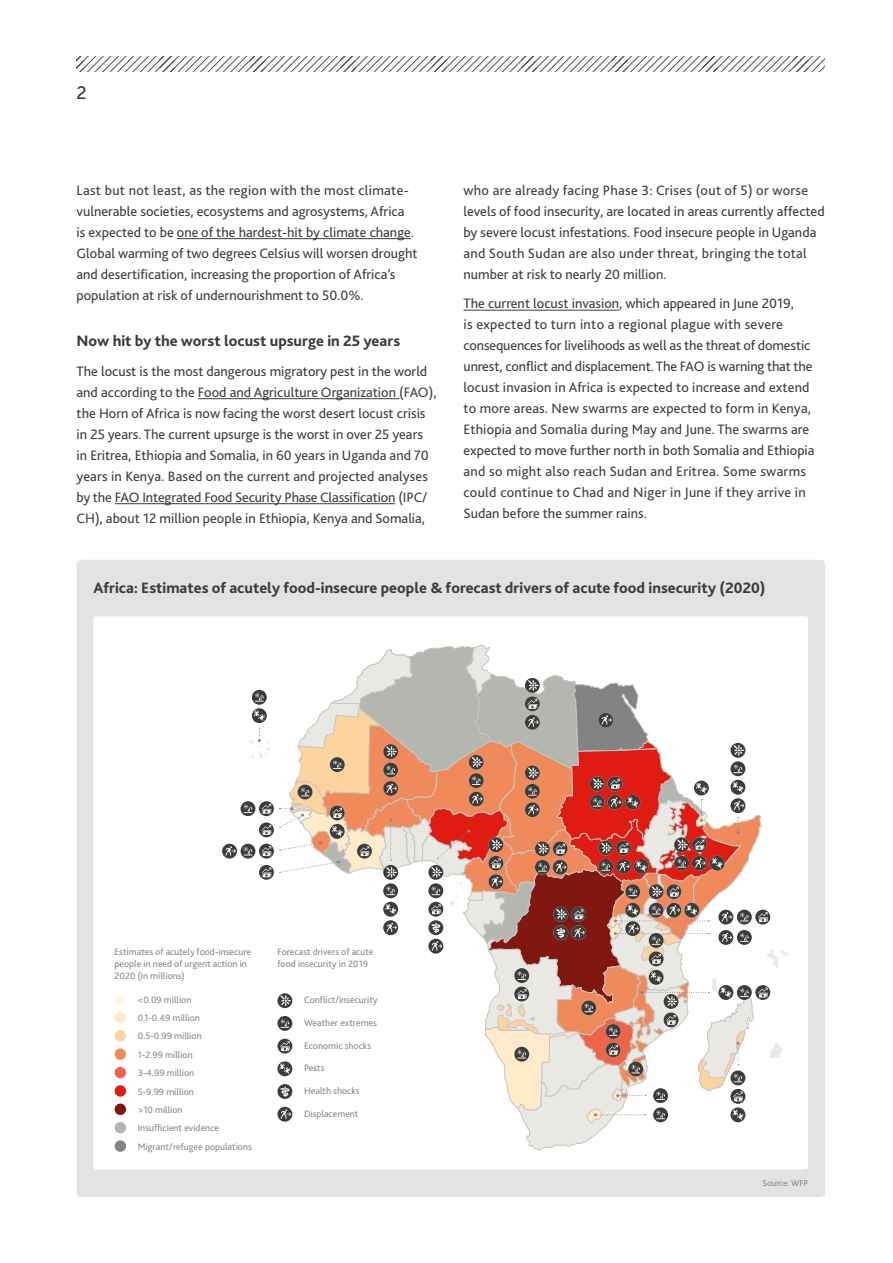
<style>
.page{position:relative;width:893px;height:1263px;background:#fff}
.page>*{position:absolute;margin:0;border:0;box-sizing:border-box;transform-origin:0 0}
.t1{font:18px "Museo Sans 500";color:#3c3c3b}
.t2{font:800 15.75px "Bliss 2";color:#3c3c3b}
.t3{font:14.25px/21px "Bliss 2";color:#3c3c3b}
.t4{font:9.75px/11.7px "Bliss 2";color:#878787}
.t5{font:9px "Bliss 2";color:#878787}
</style>
<div class="page">
<svg style="left:77px;top:56px;width:748px;height:15px"></svg>
<hr style="left:177px;top:238px;width:234px;height:1px;background:#3c3c3b">
<hr style="left:198px;top:398px;width:201px;height:1px;background:#3c3c3b">
<hr style="left:115px;top:503px;width:280px;height:1px;background:#3c3c3b">
<hr style="left:463px;top:310px;width:156px;height:1px;background:#3c3c3b">
<div style="left:77px;top:560px;width:748px;height:637px;background:#e3e3e3;border-radius:4px"></div>
<div style="left:93px;top:616px;width:715px;height:553px;background:#fff;border-radius:3px"></div>
<div style="left:115px;top:993px;width:11px;height:12px;background:#fff9ed;border-radius:50%"></div>
<div style="left:115px;top:1048px;width:11px;height:12px;background:#f18a5a;border-radius:50%"></div>
<div style="left:115px;top:1103px;width:11px;height:12px;background:#801710;border-radius:50%"></div>
<div style="left:115px;top:1012px;width:11px;height:11px;background:#ffeaca;border-radius:50%"></div>
<div style="left:115px;top:1067px;width:11px;height:11px;background:#ec644a;border-radius:50%"></div>
<div style="left:115px;top:1122px;width:11px;height:11px;background:#b3b6b0;border-radius:50%"></div>
<div style="left:115px;top:1030px;width:11px;height:11px;background:#fdd39e;border-radius:50%"></div>
<div style="left:115px;top:1085px;width:11px;height:12px;background:#df1b12;border-radius:50%"></div>
<div style="left:115px;top:1140px;width:11px;height:12px;background:#838383;border-radius:50%"></div>
<svg style="left:222px;top:645px;width:567px;height:505px"></svg>
<p class="t1" style="left:77px;top:83px;width:12px">2</p>
<p class="t3" style="left:77px;top:179px;width:343px">Last but not least, as the region with the most climate&shy;vulnerable societies, ecosystems and agrosystems, Africa<br>is expected to be one of the hardest-hit by climate change.<br>Global warming of two degrees Celsius will worsen drought and desertification, increasing the proportion of Africa’s population at risk of undernourishment to 50.0%.</p>
<p class="t2" style="left:77px;top:331px;width:325px">Now hit by the worst locust upsurge in 25 years</p>
<p class="t3" style="left:77px;top:360px;width:361px">The locust is the most dangerous migratory pest in the world and according to the Food and Agriculture Organization (FAO), the Horn of Africa is now facing the worst desert locust crisis in 25 years. The current upsurge is the worst in over 25 years in Eritrea, Ethiopia and Somalia, in 60 years in Uganda and 70 years in Kenya. Based on the current and projected analyses by the FAO Integrated Food Security Phase Classification (IPC/ CH), about 12 million people in Ethiopia, Kenya and Somalia,</p>
<p class="t3" style="left:463px;top:179px;width:363px">who are already facing Phase 3: Crises (out of 5) or worse levels of food insecurity, are located in areas currently affected by severe locust infestations. Food insecure people in Uganda and South Sudan are also under threat, bringing the total number at risk to nearly 20 million.</p>
<p class="t3" style="left:463px;top:293px;width:353px">The current locust invasion, which appeared in June 2019,<br>is expected to turn into a regional plague with severe consequences for livelihoods as well as the threat of domestic unrest, conflict and displacement. The FAO is warning that the locust invasion in Africa is expected to increase and extend to more areas. New swarms are expected to form in Kenya, Ethiopia and Somalia during May and June. The swarms are expected to move further north in both Somalia and Ethiopia and so might also reach Sudan and Eritrea. Some swarms could continue to Chad and Niger in June if they arrive in Sudan before the summer rains.</p>
<p class="t2" style="left:93px;top:578px;width:674px">Africa: Estimates of acutely food-insecure people &amp; forecast drivers of acute food insecurity (2020)</p>
<p class="t4" style="left:115px;top:946px;width:138px">Estimates of acutely food-insecure people in need of urgent action in<br>2020 (in millions)</p>
<p class="t4" style="left:138px;top:993px;width:55px">&lt;0.09 million</p>
<p class="t4" style="left:138px;top:1030px;width:65px">0.5-0.99 million</p>
<p class="t4" style="left:138px;top:1012px;width:64px">0.1-0.49 million</p>
<p class="t4" style="left:138px;top:1045px;width:58px;line-height:18.5px">1-2.99 million<br>3-4.99 million</p>
<p class="t4" style="left:138px;top:1085px;width:58px">5-9.99 million</p>
<p class="t4" style="left:138px;top:1104px;width:46px">&gt;10 million</p>
<p class="t4" style="left:138px;top:1122px;width:83px">Insufficient evidence</p>
<p class="t4" style="left:138px;top:1141px;width:116px">Migrant/ refugee populations</p>
<p class="t4" style="left:277px;top:946px;width:98px">Forecast drivers of acute food insecurity in 2019</p>
<p class="t4" style="left:304px;top:994px;width:75px">Conflict/insecurity</p>
<p class="t4" style="left:304px;top:1017px;width:75px">Weather extremes</p>
<p class="t4" style="left:304px;top:1040px;width:69px">Economic shocks</p>
<p class="t4" style="left:304px;top:1062px;width:22px">Pests</p>
<p class="t4" style="left:304px;top:1085px;width:57px">Health shocks</p>
<p class="t4" style="left:304px;top:1108px;width:56px">Displacement</p>
<p class="t5" style="left:762px;top:1178px;width:47px">Source: WFP</p>
</div>
